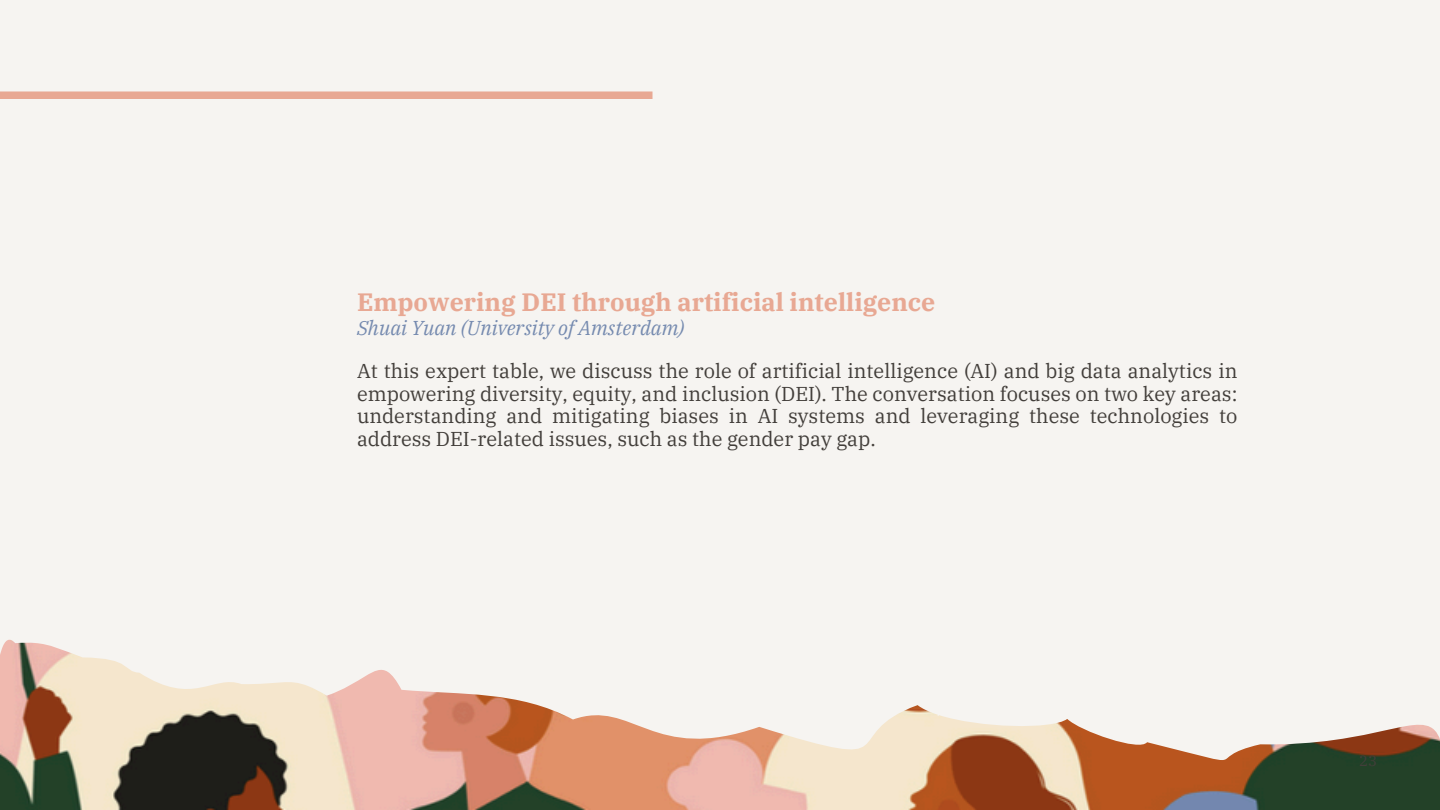
<style>
.page{position:relative;width:1440px;height:810px;background:#f6f4f1}
.page>*{position:absolute;margin:0;border:0;box-sizing:border-box;transform-origin:0 0}
.t1{font:700 25px "IBM Plex Serif";color:#e8a893}
.t2{font:20px/22.5px "IBM Plex Serif";color:#423e3a;text-align:justify}
.t3{font:italic 20px "IBM Plex Serif";color:#758aaf}
.t4{font:15px "IBM Plex Serif";color:#423e3a}
</style>
<div class="page">
<img style="left:0;top:640px;width:1440px;height:170px">
<div style="left:0;top:92px;width:652px;height:7px;background:#e8a893"></div>
<p class="t1" style="left:357px;top:286px;width:580px">Empowering DEI through artificial intelligence</p>
<p class="t3" style="left:357px;top:315px;width:329px">Shuai Yuan (University of Amsterdam)</p>
<h1 class="t2" style="left:357px;top:359px;width:882px">At this expert table, we discuss the role of artificial intelligence (AI) and big data analytics in empowering diversity, equity, and inclusion (DEI). The conversation focuses on two key areas: understanding and mitigating biases in AI systems and leveraging these technologies to address DEI-related issues, such as the gender pay gap.</h1>
<p class="t4" style="left:1359px;top:750px;width:19px">23</p>
</div>
